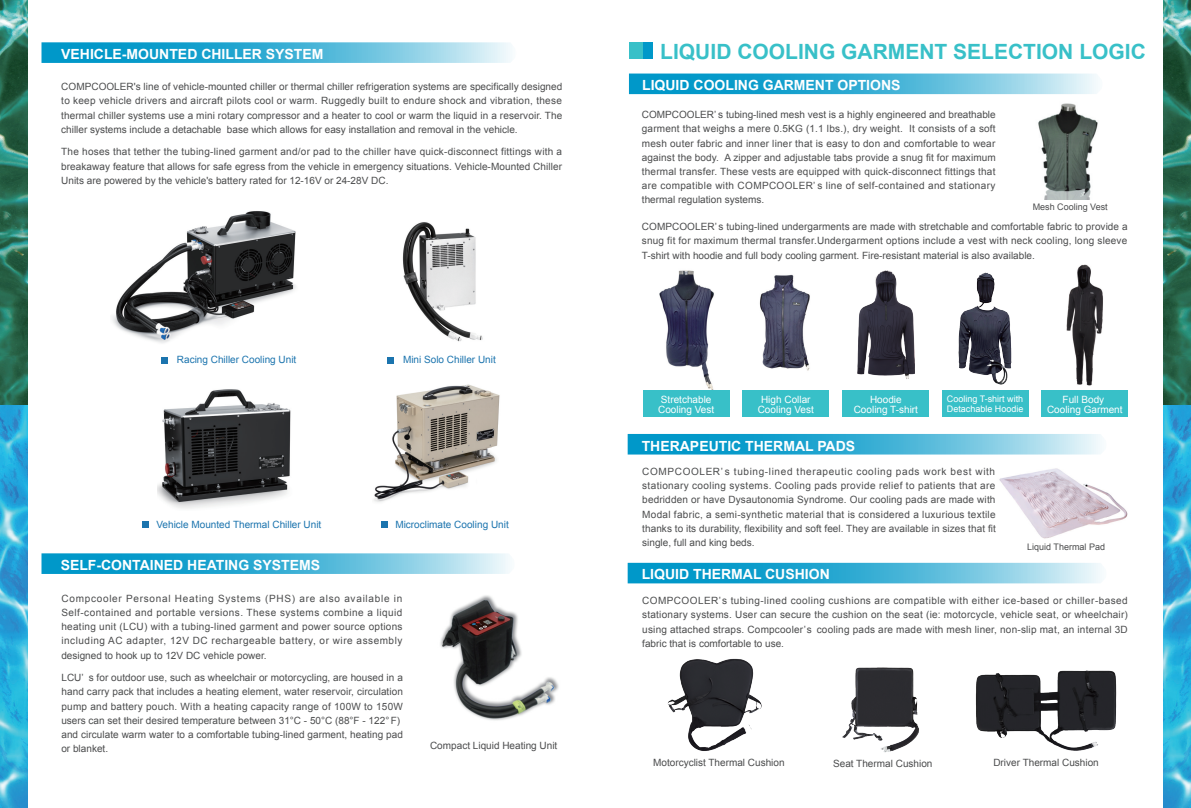
<style>
.page{position:relative;width:1191px;height:808px;background:#fff}
.page>*{position:absolute;margin:0;border:0;box-sizing:border-box;transform-origin:0 0}
.t1{font:700 21px "Arial";color:#38c0c8}
.t2{font:700 14px "Arial";color:#fff}
.t3{font:10px/14.2px "Arial";color:#4b4c4d;text-align:justify}
.t4{font:10px "Arial";color:#1b74ae}
.t5{font:10px/9.9px "Arial";color:#fff;text-align:center}
.t6{font:9px/9.9px "Arial";color:#fff}
.t7{font:9px "Arial";color:#4b4c4d}
</style>
<div class="page">
<img style="left:112px;top:211px;width:184px;height:132px">
<img style="left:989px;top:454px;width:139px;height:85px">
<img style="left:659px;top:270px;width:55px;height:120px">
<svg style="left:41px;top:42px;width:471px;height:21px;background:#4fb7d9"></svg>
<svg style="left:41px;top:553px;width:469px;height:21px;background:#4fb7d9"></svg>
<svg style="left:629px;top:74px;width:469px;height:20px;background:#4bb6d8"></svg>
<svg style="left:627px;top:434px;width:475px;height:20px;background:#4bb6d8"></svg>
<svg style="left:627px;top:563px;width:475px;height:20px;background:#4bb6d8"></svg>
<img style="left:975px;top:670px;width:142px;height:81px">
<img style="left:667px;top:658px;width:95px;height:93px">
<img style="left:842px;top:667px;width:77px;height:86px">
<img style="left:0;top:404px;width:28px;height:404px">
<img style="left:1163px;top:404px;width:28px;height:404px">
<img style="left:1163px;top:0;width:28px;height:404px">
<img style="left:0;top:0;width:28px;height:404px">
<img style="left:1038px;top:103px;width:60px;height:97px">
<div style="left:628px;top:42px;width:24px;height:17px;background:#38c0c8"></div>
<div style="left:643px;top:42px;width:9px;height:17px;background:#0098c9"></div>
<img style="left:402px;top:222px;width:81px;height:120px">
<img style="left:374px;top:384px;width:126px;height:118px">
<img style="left:157px;top:389px;width:134px;height:120px">
<svg style="left:162px;top:357px;width:6px;height:6px"></svg>
<div style="left:387px;top:357px;width:7px;height:6px;background:#1b74ae"></div>
<div style="left:381px;top:521px;width:6px;height:7px;background:#1b74ae"></div>
<div style="left:142px;top:521px;width:6px;height:7px;background:#1b74ae"></div>
<img style="left:857px;top:270px;width:57px;height:109px">
<div style="left:643px;top:390px;width:86px;height:26px;background:#38c0c8"></div>
<div style="left:742px;top:390px;width:87px;height:26px;background:#38c0c8"></div>
<div style="left:842px;top:390px;width:86px;height:26px;background:#38c0c8"></div>
<div style="left:941px;top:390px;width:87px;height:26px;background:#38c0c8"></div>
<div style="left:1041px;top:390px;width:87px;height:26px;background:#38c0c8"></div>
<img style="left:759px;top:274px;width:51px;height:97px">
<img style="left:1066px;top:264px;width:37px;height:122px">
<img style="left:440px;top:595px;width:119px;height:126px">
<img style="left:958px;top:272px;width:53px;height:113px">
<h2 class="t2" style="left:61px;top:45px;width:264px">VEHICLE-MOUNTED CHILLER SYSTEM</h2>
<p class="t3" style="left:61px;top:80px;width:502px">COMPCOOLER's line of vehicle-mounted chiller or thermal chiller refrigeration systems are specifically designed to keep vehicle drivers and aircraft pilots cool or warm. Ruggedly built to endure shock and vibration, these thermal chiller systems use a mini rotary compressor and a heater to cool or warm the liquid in a reservoir. The chiller systems include a detachable base which allows for easy installation and removal in the vehicle.</p>
<p class="t3" style="left:61px;top:145px;width:502px">The hoses that tether the tubing-lined garment and/or pad to the chiller have quick-disconnect fittings with a breakaway feature that allows for safe egress from the vehicle in emergency situations. Vehicle-Mounted Chiller Units are powered by the vehicle's battery rated for 12-16V or 24-28V DC.</p>
<p class="t4" style="left:177px;top:353px;width:121px">Racing Chiller Cooling Unit</p>
<p class="t4" style="left:403px;top:353px;width:94px">Mini Solo Chiller Unit</p>
<p class="t4" style="left:156px;top:517px;width:166px">Vehicle Mounted Thermal Chiller Unit</p>
<p class="t4" style="left:395px;top:517px;width:115px">Microclimate Cooling Unit</p>
<h2 class="t2" style="left:61px;top:556px;width:261px">SELF-CONTAINED HEATING SYSTEMS</h2>
<p class="t3" style="left:61px;top:591px;width:343px">Compcooler Personal Heating Systems (PHS) are also available in Self-contained and portable versions. These systems combine a liquid heating unit (LCU) with a tubing-lined garment and power source options including AC adapter, 12V DC rechargeable battery, or wire assembly designed to hook up to 12V DC vehicle power.</p>
<p class="t3" style="left:61px;top:671px;width:343px;text-align:left">LCU’ s for outdoor use, such as wheelchair or motorcycling, are housed in a hand carry pack that includes a heating element, water reservoir, circulation pump and battery pouch. With a heating capacity range of 100W to 150W users can set their desired temperature between 31°C - 50°C (88°F - 122°F) and circulate warm water to a comfortable tubing-lined garment, heating pad or blanket.</p>
<p class="t3" style="left:430px;top:739px;width:129px">Compact Liquid Heating Unit</p>
<h1 class="t1" style="left:660px;top:38px;width:487px">LIQUID COOLING GARMENT SELECTION LOGIC</h1>
<h2 class="t2" style="left:642px;top:76px;width:260px">LIQUID COOLING GARMENT OPTIONS</h2>
<p class="t3" style="left:642px;top:108px;width:355px">COMPCOOLER’ s tubing-lined mesh vest is a highly engineered and breathable garment that weighs a mere 0.5KG (1.1 lbs.), dry weight. It consists of a soft mesh outer fabric and inner liner that is easy to don and comfortable to wear against the body. A zipper and adjustable tabs provide a snug fit for maximum thermal transfer. These vests are equipped with quick-disconnect fittings that are compatible with COMPCOOLER’ s line of self-contained and stationary thermal regulation systems.</p>
<p class="t3" style="left:642px;top:220px;width:487px">COMPCOOLER’ s tubing-lined undergarments are made with stretchable and comfortable fabric to provide a snug fit for maximum thermal transfer.Undergarment options include a vest with neck cooling, long sleeve T-shirt with hoodie and full body cooling garment. Fire-resistant material is also available.</p>
<p class="t7" style="left:1032px;top:201px;width:77px">Mesh Cooling Vest</p>
<p class="t6" style="left:947px;top:394px;width:78px">Cooling T-shirt with<br>Detachable Hoodie</p>
<p class="t5" style="left:658px;top:394px;width:58px;text-align:left">Stretchable<br>Cooling Vest</p>
<p class="t5" style="left:757px;top:394px;width:58px">High Collar<br>Cooling Vest</p>
<p class="t5" style="left:853px;top:394px;width:66px">Hoodie<br>Cooling T-shirt</p>
<p class="t5" style="left:1047px;top:394px;width:77px">Full Body<br>Cooling Garment</p>
<h2 class="t2" style="left:642px;top:436px;width:215px">THERAPEUTIC THERMAL PADS</h2>
<p class="t3" style="left:642px;top:465px;width:355px">COMPCOOLER’ s tubing-lined therapeutic cooling pads work best with stationary cooling systems. Cooling pads provide relief to patients that are bedridden or have Dysautonomia Syndrome. Our cooling pads are made with Modal fabric, a semi-synthetic material that is considered a luxurious textile thanks to its durability, flexibility and soft feel. They are available in sizes that fit single, full and king beds.</p>
<h2 class="t2" style="left:642px;top:565px;width:189px">LIQUID THERMAL CUSHION</h2>
<p class="t7" style="left:1027px;top:541px;width:79px">Liquid Thermal Pad</p>
<p class="t3" style="left:642px;top:594px;width:487px">COMPCOOLER’s tubing-lined cooling cushions are compatible with either ice-based or chiller-based stationary systems. User can secure the cushion on the seat (ie: motorcycle, vehicle seat, or wheelchair) using attached straps. Compcooler’s cooling pads are made with mesh liner, non-slip mat, an internal 3D fabric that is comfortable to use.</p>
<p class="t3" style="left:653px;top:755px;width:133px">Motorcyclist Thermal Cushion</p>
<p class="t3" style="left:833px;top:756px;width:101px">Seat Thermal Cushion</p>
<p class="t3" style="left:993px;top:755px;width:107px">Driver Thermal Cushion</p>
</div>
